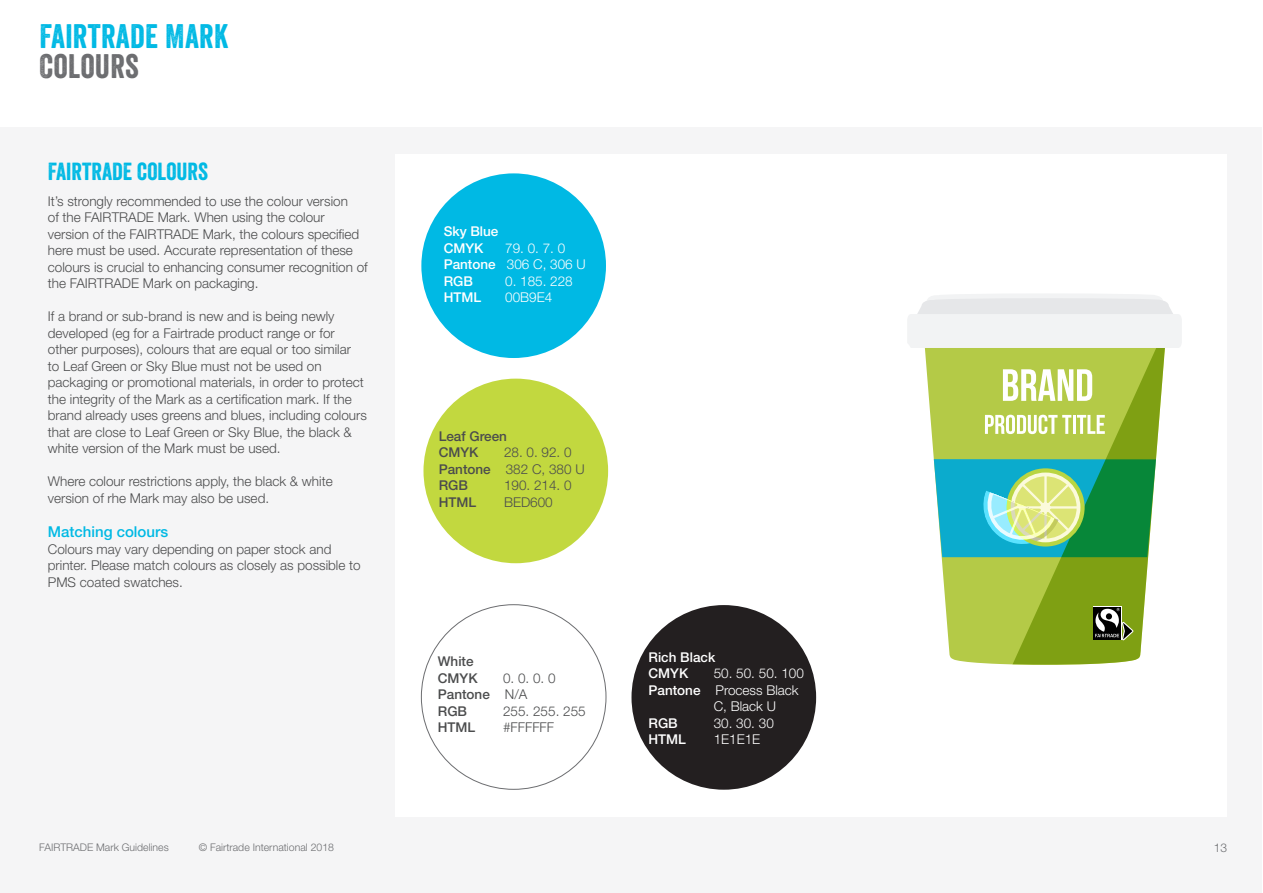
<style>
.page{position:relative;width:1263px;height:893px;background:#fff}
.page>*{position:absolute;margin:0;border:0;box-sizing:border-box;transform-origin:0 0}
.t1{font:33px "Veneer";letter-spacing:.01em;color:#00b9e4}
.t2{font:33px "Veneer";letter-spacing:.01em;color:#6c6d70}
.t3{font:24px "Veneer";color:#00b9e4}
.t4{font:500 15px "Helvetica Neue LT Std";color:#00b9e4}
.t5{font:300 13.5px/16.5px "Helvetica Neue LT Std";color:#4b4c4d}
.t6{font:300 13.5px/16.5px "Helvetica Neue LT Std";color:#fff}
.t7{font:500 13.5px/16.5px "Helvetica Neue LT Std";color:#fff}
.t8{font:500 13.5px/16.5px "Helvetica Neue LT Std";color:#4b4c4d}
.t9{font:300 12px "Helvetica Neue LT Std";color:#6c6d70}
.t10{font:300 10.5px "Helvetica Neue LT Std";color:#6c6d70}
.s1{font-weight:500}
</style>
<div class="page">
<div style="left:1px;top:128px;width:1261px;height:765px;background:#f5f5f6"></div>
<div style="left:395px;top:154px;width:832px;height:663px;background:#fff"></div>
<div style="left:423px;top:379px;width:185px;height:184px;background:#c2d83f;border-radius:50%"></div>
<div style="left:631px;top:605px;width:185px;height:185px;background:#231f20;border-radius:50%"></div>
<svg style="left:924px;top:348px;width:86px;height:317px;fill:#b4ca47"></svg>
<svg style="left:1010px;top:348px;width:155px;height:317px"></svg>
<svg style="left:1003px;top:369px;width:89px;height:32px"></svg>
<svg style="left:985px;top:415px;width:86px;height:19px"></svg>
<hr style="left:1073px;top:415px;width:3px;height:19px;background:#fff">
<svg style="left:1077px;top:415px;width:28px;height:19px"></svg>
<svg style="left:934px;top:459px;width:222px;height:98px"></svg>
<div style="left:1093px;top:606px;width:28px;height:34px;background:#fff"></div>
<div style="left:1093px;top:607px;width:28px;height:32px;background:#000"></div>
<svg style="left:1095px;top:608px;width:38px;height:32px"></svg>
<svg style="left:907px;top:294px;width:275px;height:54px"></svg>
<div style="left:421px;top:173px;width:185px;height:185px;background:#00b9e4;border-radius:50%"></div>
<h1 class="t1" style="left:39px;top:16px;width:191px">FAIRTRADE MARK</h1>
<h1 class="t2" style="left:39px;top:46px;width:101px">COLOURS</h1>
<h2 class="t3" style="left:48px;top:157px;width:162px">FAIRTRADE COLOURS</h2>
<p class="t5" style="left:48px;top:192px;width:321px">It’s strongly recommended to use the colour version<br>of the FAIRTRADE Mark. When using the colour version of the FAIRTRADE Mark, the colours specified here must be used. Accurate representation of these colours is crucial to enhancing consumer recognition of the FAIRTRADE Mark on packaging.</p>
<p class="t5" style="left:48px;top:308px;width:321px">If a brand or sub-brand is new and is being newly developed (eg for a Fairtrade product range or for other purposes), colours that are equal or too similar<br>to Leaf Green or Sky Blue must not be used on packaging or promotional materials, in order to protect the integrity of the Mark as a certification mark. If the brand already uses greens and blues, including colours that are close to Leaf Green or Sky Blue, the black &amp; white version of the Mark must be used.</p>
<p class="t5" style="left:48px;top:473px;width:286px">Where colour restrictions apply, the black &amp; white version of rhe Mark may also be used.</p>
<p class="t4" style="left:48px;top:523px;width:122px">Matching colours</p>
<p class="t5" style="left:48px;top:540px;width:314px">Colours may vary depending on paper stock and printer. Please match colours as closely as possible to<br>PMS coated swatches.</p>
<p class="t7" style="left:444px;top:223px;width:56px">Sky Blue<br>CMYK</p>
<p class="t6" style="left:444px;top:240px;width:144px;text-indent:62px">79. 0. 7. 0<br><span class="s1">Pantone</span> 306 C, 306 U<br><span class="s1">RGB</span></p>
<p class="t6" style="left:505px;top:273px;width:69px">0. 185. 228</p>
<p class="t7" style="left:444px;top:289px;width:39px">HTML</p>
<p class="t6" style="left:505px;top:289px;width:49px">00B9E4</p>
<p class="t8" style="left:439px;top:428px;width:70px">Leaf Green<br>CMYK</p>
<p class="t5" style="left:439px;top:444px;width:147px;text-indent:65px">28. 0. 92. 0<br><span class="s1">Pantone</span> 382 C, 380 U<br><span class="s1">RGB</span></p>
<p class="t5" style="left:504px;top:477px;width:69px">190. 214. 0</p>
<p class="t8" style="left:439px;top:494px;width:39px">HTML</p>
<p class="t5" style="left:504px;top:493px;width:50px">BED600</p>
<p class="t8" style="left:438px;top:653px;width:41px">White<br>CMYK</p>
<p class="t5" style="left:438px;top:669px;width:119px;text-indent:65px">0. 0. 0. 0<br><span class="s1">Pantone</span> N/A<br><span class="s1">RGB</span></p>
<p class="t5" style="left:503px;top:702px;width:84px">255. 255. 255</p>
<p class="t8" style="left:438px;top:719px;width:39px">HTML</p>
<p class="t5" style="left:503px;top:719px;width:53px">#FFFFFF</p>
<p class="t7" style="left:648px;top:649px;width:68px">Rich Black<br>CMYK</p>
<p class="t6" style="left:714px;top:665px;width:92px">50. 50. 50. 100</p>
<p class="t6" style="left:648px;top:681px;width:152px"><span class="s1">Pantone</span> Process Black</p>
<p class="t6" style="left:714px;top:698px;width:64px">C, Black U</p>
<p class="t7" style="left:648px;top:715px;width:31px">RGB</p>
<p class="t6" style="left:714px;top:714px;width:62px">30. 30. 30</p>
<p class="t7" style="left:648px;top:731px;width:39px">HTML</p>
<p class="t6" style="left:714px;top:731px;width:48px">1E1E1E</p>
<p class="t10" style="left:39px;top:840px;width:131px">FAIRTRADE Mark Guidelines</p>
<p class="t10" style="left:199px;top:840px;width:137px">© Fairtrade International 2018</p>
<p class="t9" style="left:1214px;top:840px;width:15px">13</p>
</div>
